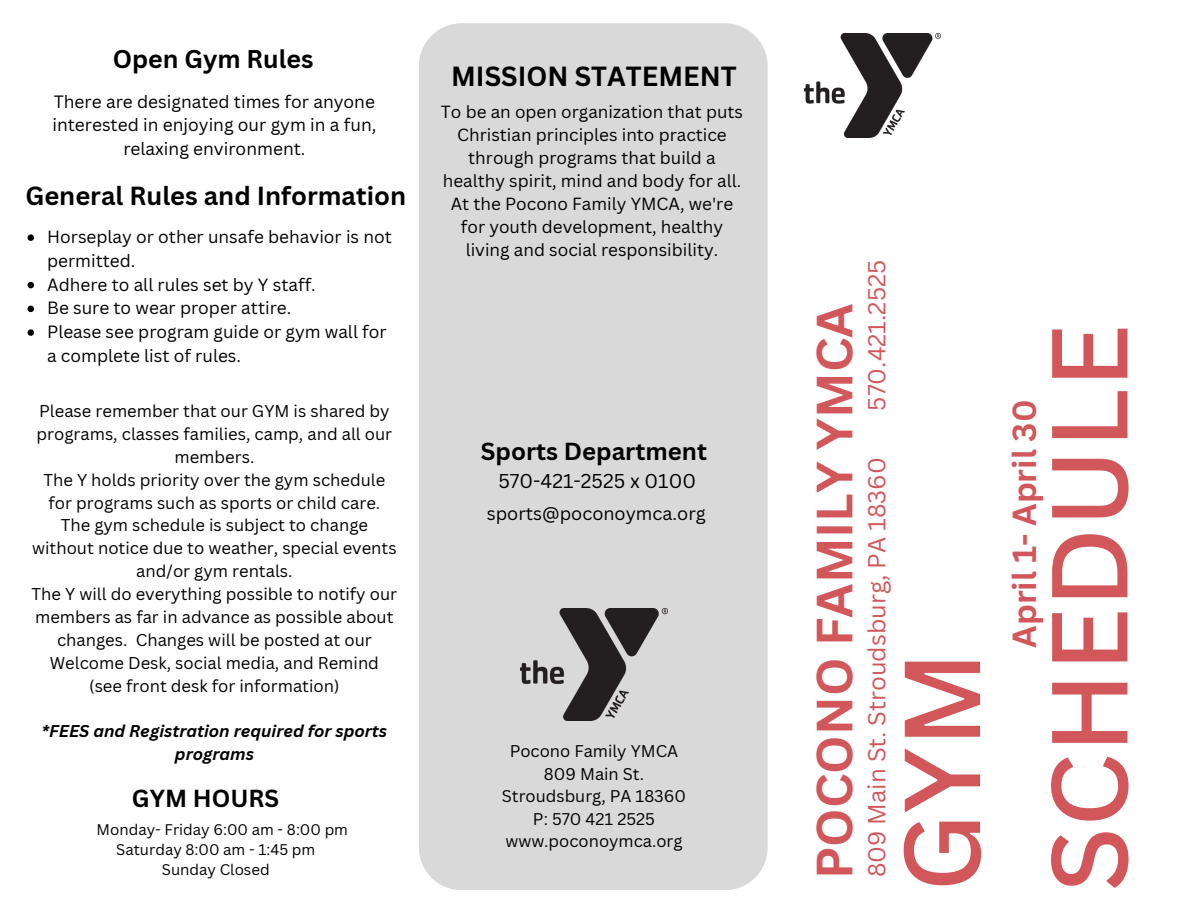
<style>
.page{position:relative;width:1188px;height:918px;background:#fff}
.page>*{position:absolute;margin:0;border:0;box-sizing:border-box;transform-origin:0 0}
.t1{font:500 105.6px/147.3px "Canva Sans";color:#d1575b}
.t2{font:700 49.5px "Canva Sans";color:#d1575b}
.t3{font:700 32.55px "Canva Sans";color:#d1575b}
.t4{font:700 27px "Canva Sans";color:#000}
.t5{font:700 25.5px "Canva Sans";color:#000}
.t6{font:700 24.9px "Canva Sans";color:#000}
.t7{font:24px "Canva Sans";color:#d1575b}
.t8{font:700 24px "Canva Sans";color:#000}
.t9{font:19.5px "Canva Sans";color:#000}
.t10{font:18px "Canva Sans";color:#000}
.t11{font:17.4px/23.9px "Canva Sans";color:#000;text-align:center}
.t12{font:17.25px/23.7px "Canva Sans";color:#000}
.t13{font:17.1px/23.1px "Canva Sans";color:#000;text-align:center}
.t14{font:16.65px/22.8px "Canva Sans";color:#000;text-align:center}
.t15{font:italic 700 16.65px/22.8px "Canva Sans";color:#000;text-align:center}
.t16{font:16.5px "Canva Sans";color:#000}
.t17{font:15px "Canva Sans";color:#000}
</style>
<div class="page">
<div style="left:419px;top:23px;width:349px;height:867px;background:#d9d9d9"></div>
<img style="left:520px;top:608px;width:148px;height:113px">
<img style="left:804px;top:34px;width:137px;height:103px">
<svg style="left:28px;top:234px;width:6px;height:7px"></svg>
<svg style="left:28px;top:282px;width:6px;height:6px"></svg>
<svg style="left:28px;top:306px;width:6px;height:6px"></svg>
<svg style="left:28px;top:329px;width:6px;height:7px"></svg>
<p class="t6" style="left:113px;top:42px;width:202px">Open Gym Rules</p>
<p class="t11" style="left:52px;top:89px;width:326px">There are designated times for anyone interested in enjoying our gym in a fun, relaxing environment.</p>
<p class="t5" style="left:25px;top:178px;width:382px">General Rules and Information</p>
<h4 class="t12" style="left:47px;top:225px;width:346px">Horseplay or other unsafe behavior is not permitted.</h4>
<p class="t12" style="left:47px;top:272px;width:270px">Adhere to all rules set by Y staff.</p>
<p class="t12" style="left:47px;top:296px;width:246px">Be sure to wear proper attire.</p>
<p class="t12" style="left:47px;top:319px;width:341px">Please see program guide or gym wall for a complete list of rules.</p>
<p class="t14" style="left:37px;top:399px;width:357px">Please remember that our GYM is shared by programs, classes families, camp, and all our members.</p>
<p class="t14" style="left:43px;top:468px;width:344px">The Y holds priority over the gym schedule for programs such as sports or child care.</p>
<p class="t14" style="left:32px;top:514px;width:366px">The gym schedule is subject to change without notice due to weather, special events and/or gym rentals.</p>
<p class="t14" style="left:32px;top:582px;width:367px">The Y will do everything possible to notify our members as far in advance as possible about changes. Changes will be posted at our Welcome Desk, social media, and Remind (see front desk for information)</p>
<p class="t15" style="left:42px;top:719px;width:347px">*FEES and Registration required for sports programs</p>
<p class="t8" style="left:132px;top:782px;width:149px">GYM HOURS</p>
<p class="t17" style="left:97px;top:818px;width:253px">Monday- Friday 6:00 am - 8:00 pm</p>
<p class="t17" style="left:116px;top:839px;width:201px">Saturday 8:00 am - 1:45 pm</p>
<h1 class="t17" style="left:162px;top:859px;width:109px">Sunday Closed</h1>
<h5 class="t4" style="left:451px;top:57px;width:287px">MISSION STATEMENT</h5>
<p class="t13" style="left:441px;top:100px;width:304px">To be an open organization that puts Christian principles into practice through programs that build a healthy spirit, mind and body for all.<br>At the Pocono Family YMCA, we're for youth development, healthy living and social responsibility.</p>
<h3 class="t8" style="left:481px;top:435px;width:228px">Sports Department</h3>
<p class="t9" style="left:498px;top:467px;width:199px">570-421-2525 x 0100</p>
<h2 class="t10" style="left:487px;top:501px;width:221px">sports@poconoymca.org</h2>
<p class="t16" style="left:510px;top:740px;width:170px">Pocono Family YMCA</p>
<p class="t16" style="left:544px;top:762px;width:102px">809 Main St.</p>
<p class="t16" style="left:502px;top:785px;width:186px">Stroudsburg, PA 18360</p>
<p class="t16" style="left:533px;top:807px;width:124px">P: 570 421 2525</p>
<p class="t16" style="left:505px;top:830px;width:179px">www.poconoymca.org</p>
<p class="t2" style="left:799px;top:879px;width:577px;rotate:-90deg">POCONO FAMILY YMCA</p>
<h6 class="t7" style="left:860px;top:411px;width:152px;rotate:-90deg">570.421.2525</h6>
<h6 class="t7" style="left:860px;top:877px;width:421px;rotate:-90deg">809 Main St. Stroudsburg, PA 18360</h6>
<p class="t1" style="left:865px;top:892px;width:569px;rotate:-90deg">GYM<br>SCHEDULE</p>
<p class="t3" style="left:1001px;top:648px;width:249px;rotate:-90deg">April 1- April 30</p>
</div>
